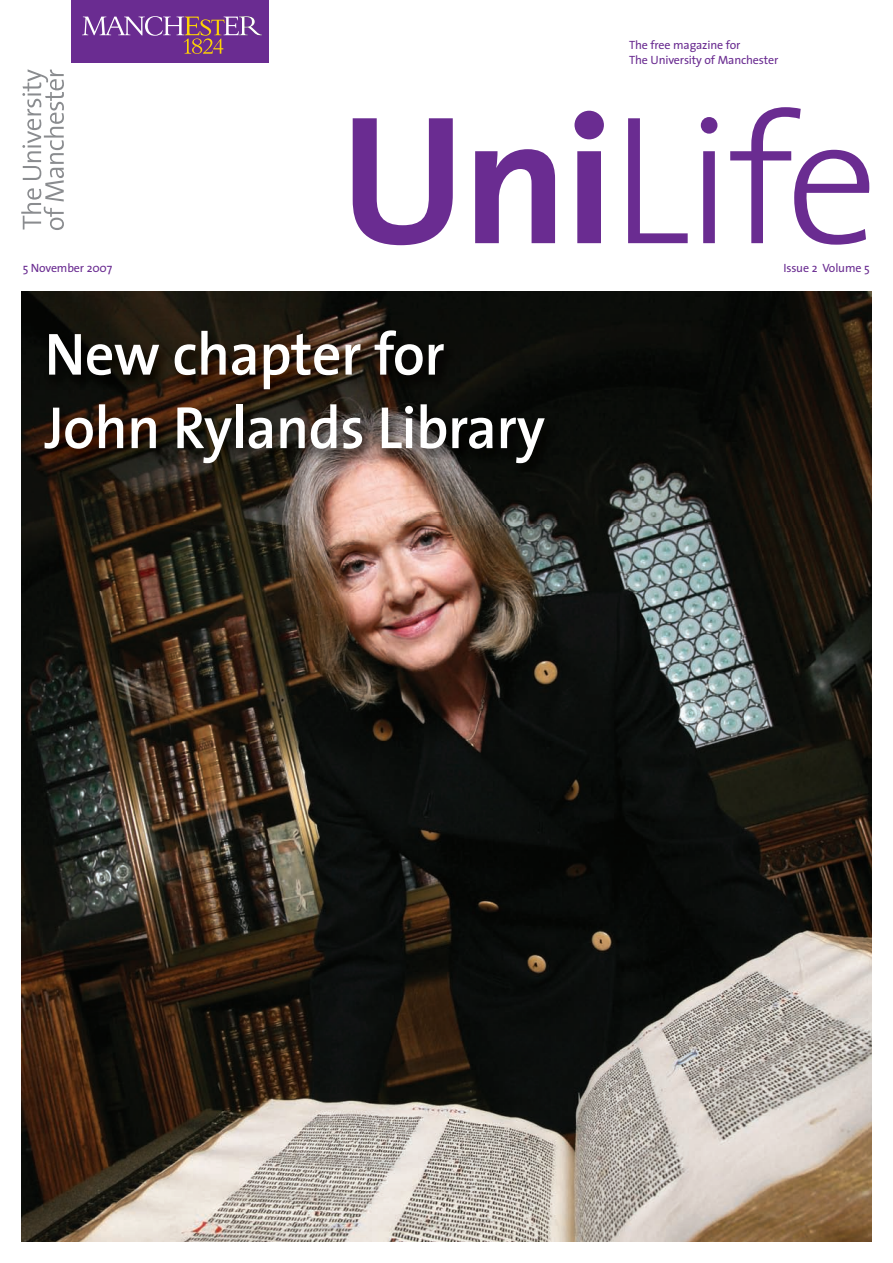
<style>
.page{position:relative;width:893px;height:1263px;background:#fff}
.page>*{position:absolute;margin:0;border:0;box-sizing:border-box;transform-origin:0 0}
.t1{font:300 184.95px "The Sans";color:#6a2c91}
.t2{font:600 60px/73.5px "The Sans";letter-spacing:-.01em;color:#fff}
.t3{font:12px/14.4px "The Sans";letter-spacing:-.01em;color:#6a2c91}
.s1{font-weight:700}
</style>
<div class="page">
<img style="left:21px;top:292px;width:851px;height:950px">
<div style="left:71px;top:0;width:198px;height:63px;background:#6a2c91"></div>
<svg style="left:82px;top:16px;width:180px;height:38px"></svg>
<svg style="left:21px;top:69px;width:43px;height:161px"></svg>
<img style="left:35px;top:310px;width:793px;height:214px">
<p class="t3" style="left:629px;top:39px;width:151px">The free magazine for<br>The University of Manchester</p>
<h1 class="t1" style="left:340px;top:108px;width:540px"><span class="s1">Uni</span>Life</h1>
<p class="t3" style="left:23px;top:262px;width:91px">5 November 2007</p>
<p class="t3" style="left:783px;top:262px;width:88px">Issue 2 Volume 5</p>
<h2 class="t2" style="left:45px;top:323px;width:502px">New chapter for<br>John Rylands Library</h2>
</div>
